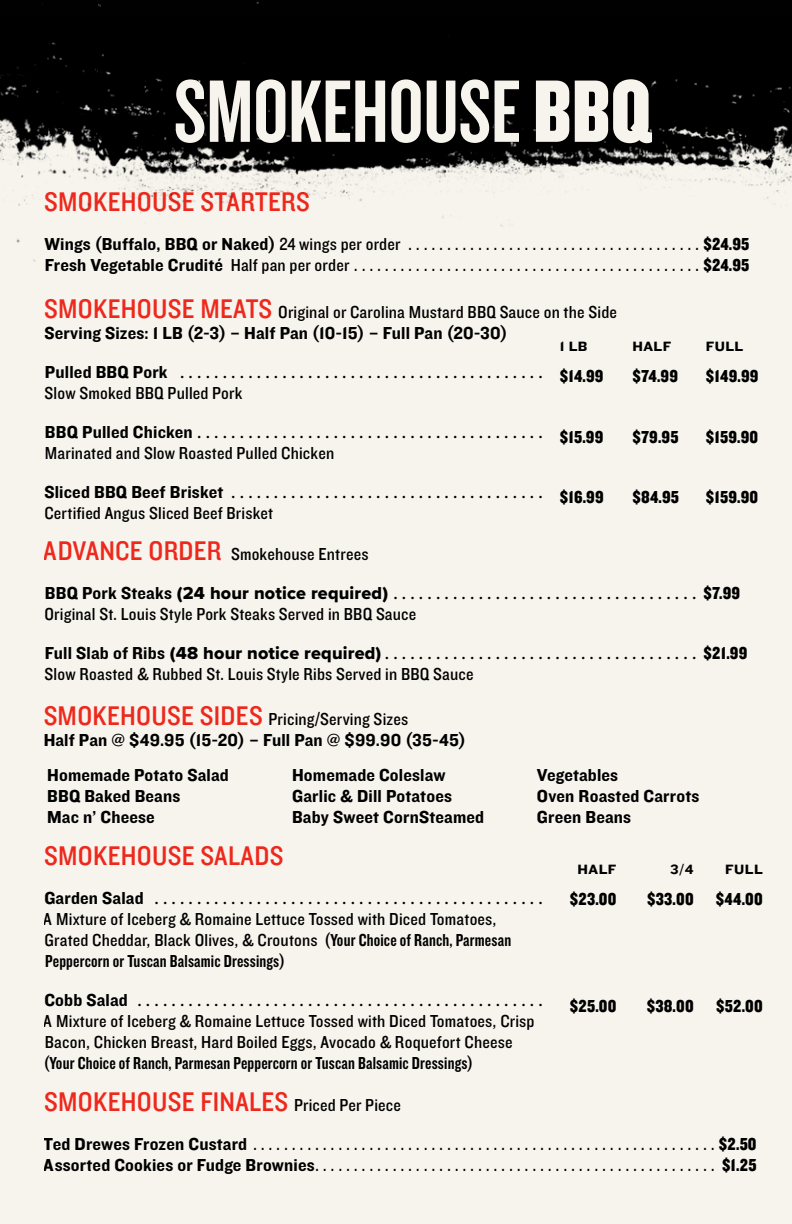
<style>
.page{position:relative;width:792px;height:1224px;background:#fff}
.page>*{position:absolute;margin:0;border:0;box-sizing:border-box;transform-origin:0 0}
.t1{font:92px "Knockout 48 Featherweight";color:#f7f4ed}
.t2{font:28px "Knockout 30 Junior Welterwt";letter-spacing:.01em;color:#f62a1f}
.t3{font:18px/21px "Knockout 30 Junior Welterwt";letter-spacing:.01em;color:#000}
.t4{font:600 18px "Proxima Nova Cond";color:#000}
.t5{font:18px/21px "Knockout 51 Middleweight";letter-spacing:.01em;color:#000}
.t6{font:18px "Knockout 49 Liteweight";letter-spacing:.01em;color:#000}
.t7{font:18px "Knockout 70 Full Welterwt";letter-spacing:.01em;color:#000}
.t8{font:14px "Knockout 52 Cruiserweight";letter-spacing:.03em;color:#000}
.s1{font-family:"Knockout 69 Full Liteweight"}
.s2{font-family:"Knockout 51 Middleweight"}
.s3{font-family:"Knockout 70 Full Welterwt"}
.s4{font-size:28px;color:#f62a1f}
.s5{font-family:"Knockout 51 Middleweight";font-weight:400}
.s6{font-family:"Proxima Nova Extrabld";font-weight:400}
.s7{font-family:"Knockout 70 Full Welterwt";font-weight:400}
.s8{font-family:"Knockout 49 Liteweight"}
.s9{font-size:18px;color:#000}
</style>
<div class="page">
<div style="left:0;top:16px;width:792px;height:1208px;background:#f7f4ed"></div>
<img style="left:0;top:0;width:792px;height:262px">
<h1 class="t1" style="left:174px;top:55px;width:479px">SMOKEHOUSE <span class="s1">BBQ</span></h1>
<h2 class="t2" style="left:44px;top:183px;width:267px">SMOKEHOUSE STARTERS</h2>
<p class="t3" style="left:45px;top:233px;width:706px"><span class="s2">Wings (Buffalo, BBQ or Naked)</span> 24 wings per order . . . . . . . . . . . . . . . . . . . . . . . . . . . . . . . . . . . . . . <span class="s3">$24.95<br></span><span class="s2">Fresh Vegetable Crudité</span> Half pan per order . . . . . . . . . . . . . . . . . . . . . . . . . . . . . . . . . . . . . . . . . . . . . <span class="s3">$24.95</span></p>
<p class="t3" style="left:44px;top:301px;width:574px"><span class="s4">SMOKEHOUSE MEATS</span> Original or Carolina Mustard BBQ Sauce on the Side</p>
<p class="t5" style="left:44px;top:322px;width:465px">Serving Sizes: 1 LB (2-3) – Half Pan (10-15) – Full Pan (20-30)</p>
<p class="t4" style="left:45px;top:359px;width:491px"><span class="s5">Pulled BBQ Pork</span> . . . . . . . . . . . . . . . . . . . . . . . . . . . . . . . . . . . . . . . . . .</p>
<p class="t3" style="left:45px;top:382px;width:199px">Slow Smoked BBQ Pulled Pork</p>
<p class="t4" style="left:45px;top:419px;width:491px"><span class="s5">BBQ Pulled Chicken</span> . . . . . . . . . . . . . . . . . . . . . . . . . . . . . . . . . . . . . . . .</p>
<p class="t3" style="left:45px;top:442px;width:291px">Marinated and Slow Roasted Pulled Chicken</p>
<p class="t4" style="left:44px;top:479px;width:491px"><span class="s5">Sliced BBQ Beef Brisket</span> . . . . . . . . . . . . . . . . . . . . . . . . . . . . . . . . . . . .</p>
<p class="t3" style="left:45px;top:502px;width:230px">Certified Angus Sliced Beef Brisket</p>
<p class="t8" style="left:560px;top:337px;width:29px">1 LB</p>
<p class="t8" style="left:632px;top:337px;width:40px">HALF</p>
<p class="t8" style="left:706px;top:337px;width:39px">FULL</p>
<p class="t7" style="left:560px;top:365px;width:45px">$14.99</p>
<p class="t7" style="left:632px;top:365px;width:47px">$74.99</p>
<p class="t7" style="left:706px;top:365px;width:54px">$149.99</p>
<p class="t7" style="left:560px;top:425px;width:45px">$15.99</p>
<p class="t7" style="left:632px;top:425px;width:48px">$79.95</p>
<p class="t7" style="left:706px;top:425px;width:54px">$159.90</p>
<p class="t7" style="left:560px;top:486px;width:45px">$16.99</p>
<p class="t7" style="left:632px;top:486px;width:48px">$84.95</p>
<p class="t7" style="left:706px;top:486px;width:54px">$159.90</p>
<p class="t3" style="left:44px;top:543px;width:326px"><span class="s4">ADVANCE ORDER</span> Smokehouse Entrees</p>
<p class="t4" style="left:45px;top:580px;width:697px"><span class="s5">BBQ Pork Steaks</span> <span class="s6">(24 hour notice required)</span> . . . . . . . . . . . . . . . . . . . . . . . . . . . . . . . . . . . . <span class="s7">$7.99</span></p>
<p class="t3" style="left:45px;top:603px;width:373px">Original St. Louis Style Pork Steaks Served in BBQ Sauce</p>
<p class="t4" style="left:45px;top:640px;width:704px"><span class="s5">Full Slab of Ribs</span> <span class="s6">(48 hour notice required)</span> . . . . . . . . . . . . . . . . . . . . . . . . . . . . . . . . . . . . . <span class="s7">$21.99</span></p>
<p class="t3" style="left:45px;top:663px;width:430px">Slow Roasted &amp; Rubbed St. Louis Style Ribs Served in BBQ Sauce</p>
<p class="t3" style="left:44px;top:707px;width:366px"><span class="s4">SMOKEHOUSE SIDES</span> Pricing/Serving Sizes</p>
<p class="t5" style="left:44px;top:728px;width:424px">Half Pan @ $49.95 (15-20) – Full Pan @ $99.90 (35-45)</p>
<p class="t5" style="left:47px;top:764px;width:183px">Homemade Potato Salad<br>BBQ Baked Beans<br>Mac n’ Cheese</p>
<p class="t5" style="left:292px;top:764px;width:194px">Homemade Coleslaw<br>Garlic &amp; Dill Potatoes<br>Baby Sweet CornSteamed</p>
<p class="t5" style="left:537px;top:764px;width:164px">Vegetables<br>Oven Roasted Carrots<br>Green Beans</p>
<h2 class="t2" style="left:44px;top:836px;width:241px">SMOKEHOUSE SALADS</h2>
<p class="t4" style="left:44px;top:884px;width:491px"><span class="s5">Garden Salad</span> . . . . . . . . . . . . . . . . . . . . . . . . . . . . . . . . . . . . . . . . . . . . .</p>
<p class="t3" style="left:44px;top:907px;width:469px">A Mixture of Iceberg &amp; Romaine Lettuce Tossed with Diced Tomatoes,<br>Grated Cheddar, Black Olives, &amp; Croutons <span class="s8">(Your Choice of Ranch, Parmesan</span></p>
<p class="t6" style="left:45px;top:949px;width:241px">Peppercorn or Tuscan Balsamic Dressings)</p>
<p class="t4" style="left:44px;top:986px;width:491px"><span class="s5">Cobb Salad</span> . . . . . . . . . . . . . . . . . . . . . . . . . . . . . . . . . . . . . . . . . . . . . . .</p>
<p class="t3" style="left:44px;top:1009px;width:492px">A Mixture of Iceberg &amp; Romaine Lettuce Tossed with Diced Tomatoes, Crisp<br>Bacon, Chicken Breast, Hard Boiled Eggs, Avocado &amp; Roquefort Cheese</p>
<p class="t6" style="left:43px;top:1051px;width:431px">(Your Choice of Ranch, Parmesan Peppercorn or Tuscan Balsamic Dressings)</p>
<p class="t8" style="left:578px;top:860px;width:40px">HALF</p>
<p class="t8" style="left:670px;top:860px;width:25px">3/4</p>
<p class="t8" style="left:725px;top:860px;width:39px">FULL</p>
<p class="t7" style="left:570px;top:887px;width:48px">$23.00</p>
<p class="t7" style="left:647px;top:887px;width:117px">$33.00 $44.00</p>
<p class="t7" style="left:570px;top:994px;width:48px">$25.00</p>
<p class="t7" style="left:647px;top:994px;width:48px">$38.00</p>
<p class="t7" style="left:716px;top:994px;width:48px">$52.00</p>
<h2 class="t2" style="left:44px;top:1082px;width:358px">SMOKEHOUSE FINALES <span class="s9">Priced Per Piece</span></h2>
<p class="t3" style="left:44px;top:1132px;width:714px"><span class="s2">Ted Drewes Frozen Custard</span> . . . . . . . . . . . . . . . . . . . . . . . . . . . . . . . . . . . . . . . . . . . . . . . . . . . . . . . . . . . . <span class="s3">$2.50<br></span><span class="s2">Assorted Cookies or Fudge Brownies</span> . . . . . . . . . . . . . . . . . . . . . . . . . . . . . . . . . . . . . . . . . . . . . . . . . . . . <span class="s3">$1.25</span></p>
</div>
